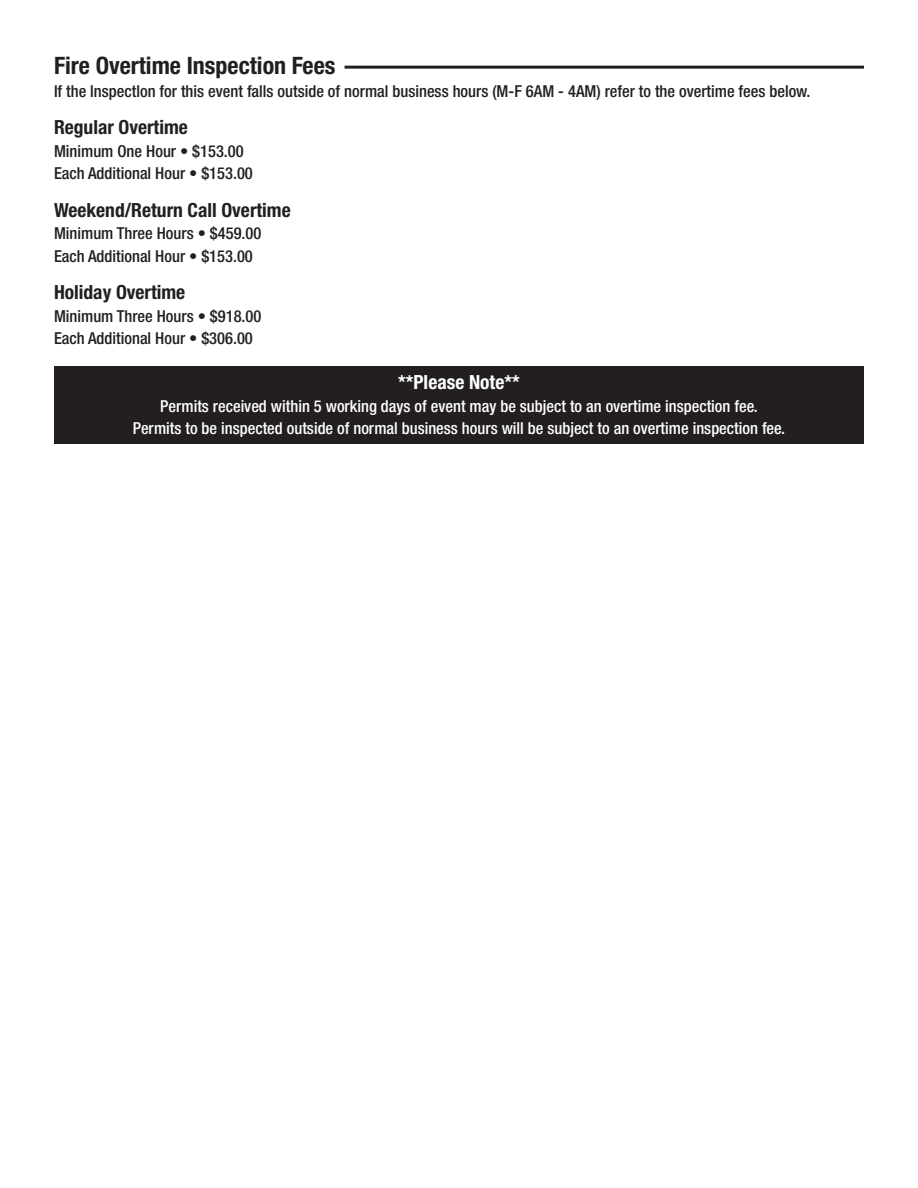
<style>
.page{position:relative;width:918px;height:1188px;background:#fff}
.page>*{position:absolute;margin:0;border:0;box-sizing:border-box;transform-origin:0 0}
.t1{font:700 condensed 24px "Helvetica Neue LT Std";color:#231f20}
.t2{font:700 condensed 19.5px "Helvetica Neue LT Std";color:#231f20}
.t3{font:700 condensed 19.5px "Helvetica Neue LT Std";color:#fff}
.t4{font:500 condensed 16.5px "Helvetica Neue LT Std";color:#231f20}
.t5{font:500 condensed 16.5px "Helvetica Neue LT Std";color:#fff}
</style>
<div class="page">
<div style="left:54px;top:366px;width:810px;height:78px;background:#231f20"></div>
<hr style="left:345px;top:66px;width:519px;height:3px;background:#231f20">
<p class="t1" style="left:54px;top:51px;width:283px">Fire Overtime Inspection Fees</p>
<p class="t4" style="left:54px;top:81px;width:758px">If the lnspectlon for this event falls outside of normal business hours (M-F 6AM - 4AM) refer to the overtime fees below.</p>
<p class="t2" style="left:54px;top:116px;width:135px">Regular Overtime</p>
<p class="t4" style="left:54px;top:141px;width:191px">Minimum One Hour • $153.00</p>
<p class="t4" style="left:54px;top:164px;width:200px">Each Additional Hour • $153.00</p>
<p class="t2" style="left:54px;top:198px;width:238px">Weekend/Return Call Overtime</p>
<p class="t4" style="left:54px;top:224px;width:209px">Minimum Three Hours • $459.00</p>
<p class="t4" style="left:54px;top:246px;width:200px">Each Additional Hour • $153.00</p>
<p class="t2" style="left:54px;top:281px;width:133px">Holiday Overtime</p>
<p class="t4" style="left:54px;top:306px;width:209px">Minimum Three Hours • $918.00</p>
<p class="t4" style="left:54px;top:329px;width:200px">Each Additional Hour • $306.00</p>
<p class="t3" style="left:398px;top:371px;width:123px">**Please Note**</p>
<p class="t5" style="left:160px;top:396px;width:599px">Permits received within 5 working days of event may be subject to an overtime inspection fee.</p>
<p class="t5" style="left:133px;top:419px;width:654px">Permits to be inspected outside of normal business hours will be subject to an overtime inspection fee.</p>
</div>
